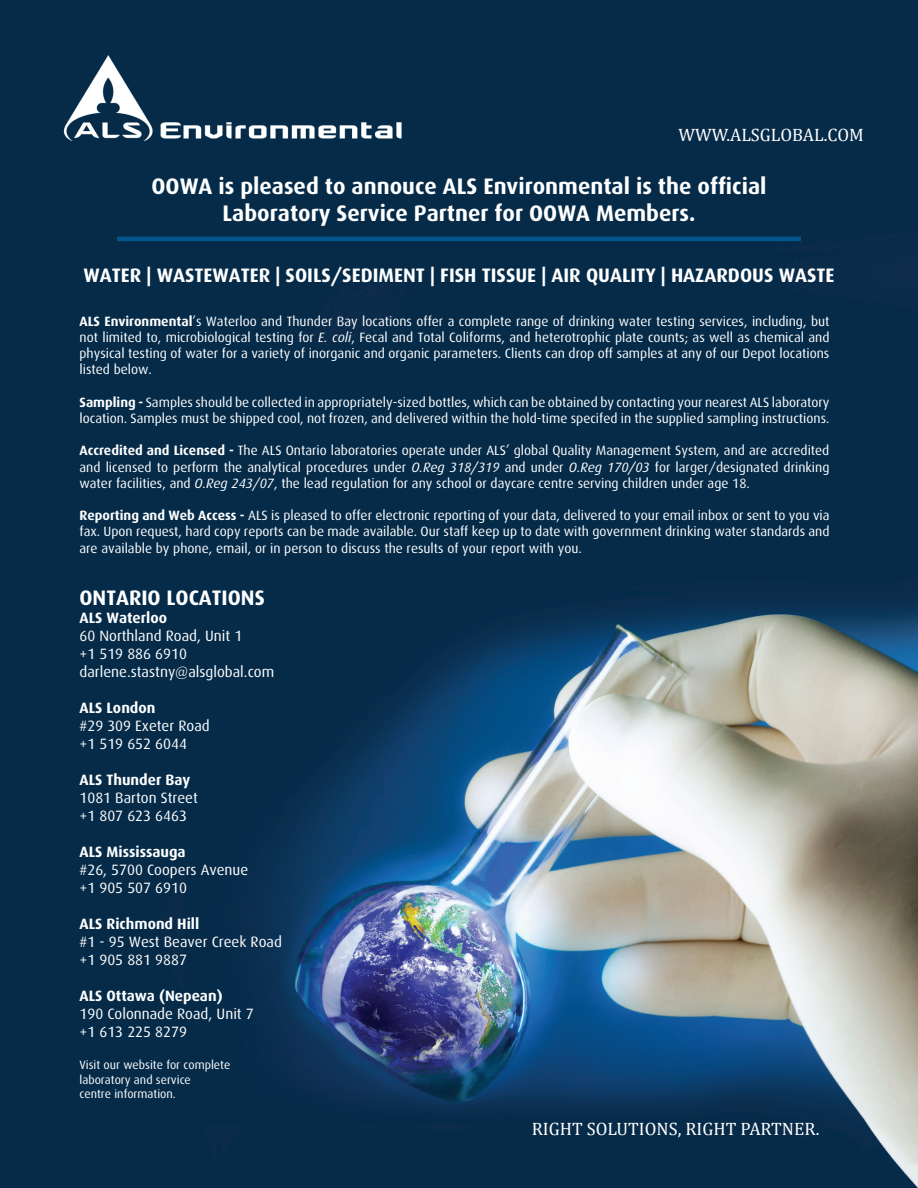
<style>
.page{position:relative;width:918px;height:1188px;background:#052b49}
.page>*{position:absolute;margin:0;border:0;box-sizing:border-box;transform-origin:0 0}
.t1{font:700 22.5px/27px "Dax";color:#fff;text-align:center}
.t2{font:700 21px "Dax";color:#fff}
.t3{font:700 19.5px "Dax";color:#fff}
.t4{font:18px "Cambria";color:#fff}
.t5{font:15px/18px "Dax";color:#fff}
.t6{font:700 15px "Dax";color:#fff}
.t7{font:13.5px/16.2px "Dax";color:#fff;text-align:justify}
.t8{font:12px/14.4px "Dax";color:#fff}
.s1{font-weight:700}
.s2{font-style:italic}
</style>
<div class="page">
<img style="left:124px;top:236px;width:794px;height:952px">
<img style="left:63px;top:55px;width:339px;height:86px">
<hr style="left:117px;top:237px;width:684px;height:4px;background:#03538d">
<p class="t4" style="left:679px;top:124px;width:187px">WWW.ALSGLOBAL.COM</p>
<p class="t1" style="left:152px;top:173px;width:616px">OOWA is pleased to annouce ALS Environmental is the official<br>Laboratory Service Partner for OOWA Members.</p>
<p class="t3" style="left:83px;top:264px;width:753px">WATER | WASTEWATER | SOILS/SEDIMENT | FISH TISSUE | AIR QUALITY | HAZARDOUS WASTE</p>
<p class="t7" style="left:80px;top:313px;width:752px"><span class="s1">ALS Environmental</span>’s Waterloo and Thunder Bay locations offer a complete range of drinking water testing services, including, but not limited to, microbiological testing for <span class="s2">E. coli</span>, Fecal and Total Coliforms, and heterotrophic plate counts; as well as chemical and physical testing of water for a variety of inorganic and organic parameters. Clients can drop off samples at any of our Depot locations listed below.</p>
<p class="t7" style="left:80px;top:394px;width:752px"><span class="s1">Sampling -</span> Samples should be collected in appropriately-sized bottles, which can be obtained by contacting your nearest ALS laboratory location. Samples must be shipped cool, not frozen, and delivered within the hold-time specifed in the supplied sampling instructions.</p>
<p class="t7" style="left:80px;top:443px;width:752px"><span class="s1">Accredited and Licensed -</span> The ALS Ontario laboratories operate under ALS’ global Quality Management System, and are accredited and licensed to perform the analytical procedures under <span class="s2">O.Reg 318/319</span> and under <span class="s2">O.Reg 170/03</span> for larger/designated drinking water facilities, and <span class="s2">O.Reg 243/07</span>, the lead regulation for any school or daycare centre serving children under age 18.</p>
<p class="t7" style="left:80px;top:508px;width:752px"><span class="s1">Reporting and Web Access -</span> ALS is pleased to offer electronic reporting of your data, delivered to your email inbox or sent to you via fax. Upon request, hard copy reports can be made available. Our staff keep up to date with government drinking water standards and are available by phone, email, or in person to discuss the results of your report with you.</p>
<p class="t2" style="left:80px;top:586px;width:187px">ONTARIO LOCATIONS</p>
<p class="t5" style="left:80px;top:609px;width:164px"><span class="s1">ALS Waterloo<br></span>60 Northland Road, Unit 1</p>
<p class="t5" style="left:80px;top:645px;width:109px">+1 519 886 6910</p>
<p class="t5" style="left:80px;top:663px;width:196px">darlene.stastny@alsglobal.com</p>
<p class="t5" style="left:80px;top:699px;width:132px"><span class="s1">ALS London<br></span>#29 309 Exeter Road</p>
<p class="t5" style="left:80px;top:735px;width:109px">+1 519 652 6044</p>
<p class="t5" style="left:80px;top:771px;width:120px"><span class="s1">ALS Thunder Bay<br></span>1081 Barton Street</p>
<p class="t5" style="left:80px;top:807px;width:109px">+1 807 623 6463</p>
<p class="t5" style="left:80px;top:843px;width:170px"><span class="s1">ALS Mississauga<br></span>#26, 5700 Coopers Avenue</p>
<p class="t5" style="left:80px;top:879px;width:109px">+1 905 507 6910</p>
<p class="t6" style="left:80px;top:915px;width:121px">ALS Richmond Hill</p>
<p class="t5" style="left:80px;top:933px;width:204px">#1 - 95 West Beaver Creek Road</p>
<p class="t5" style="left:80px;top:951px;width:109px">+1 905 881 9887</p>
<p class="t6" style="left:80px;top:987px;width:145px">ALS Ottawa (Nepean)</p>
<p class="t5" style="left:80px;top:1005px;width:176px">190 Colonnade Road, Unit 7</p>
<p class="t5" style="left:80px;top:1023px;width:109px">+1 613 225 8279</p>
<p class="t8" style="left:80px;top:1058px;width:152px">Visit our website for complete laboratory and service</p>
<p class="t8" style="left:80px;top:1087px;width:98px">centre information.</p>
<p class="t4" style="left:532px;top:1118px;width:289px">RIGHT SOLUTIONS, RIGHT PARTNER.</p>
</div>
